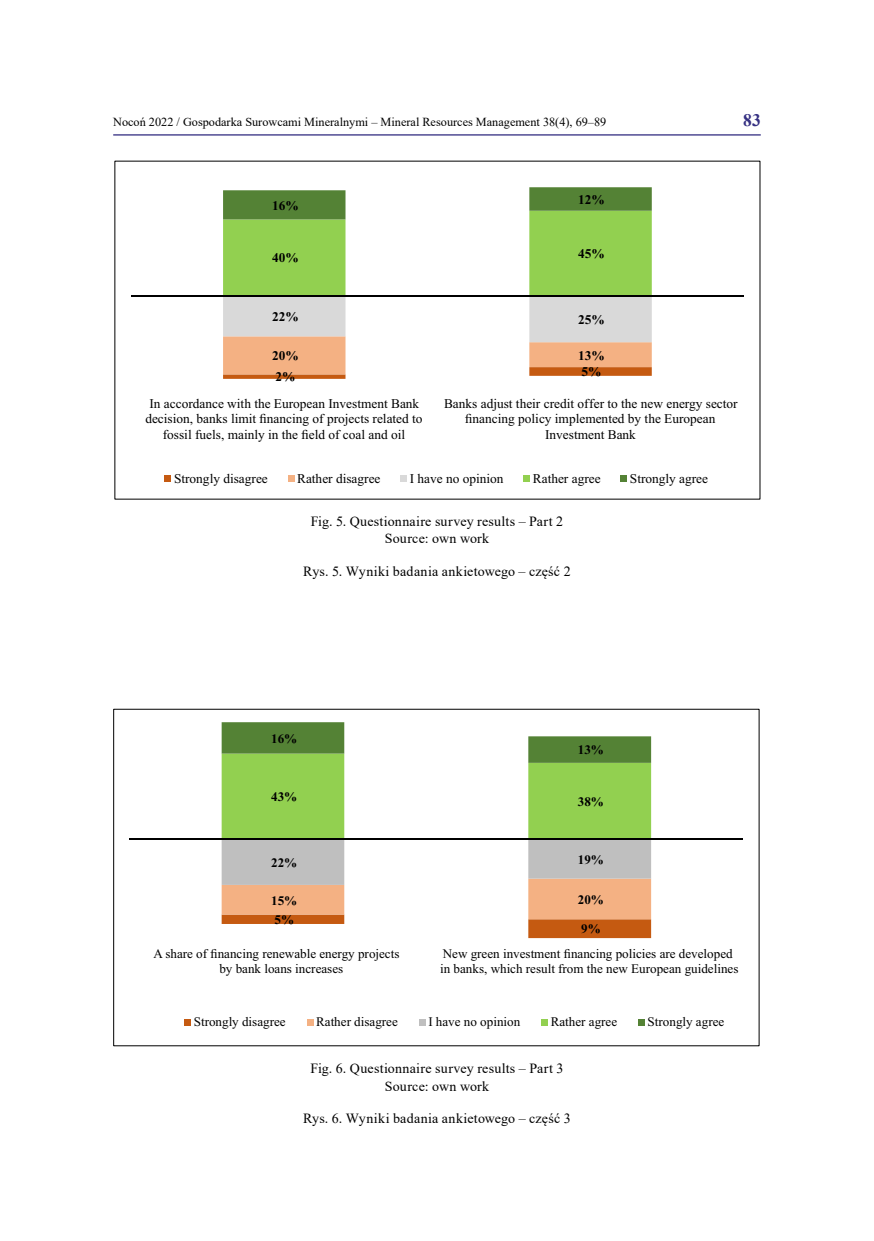
<style>
.page{position:relative;width:874px;height:1241px;background:#fff}
.page>*{position:absolute;margin:0;border:0;box-sizing:border-box;transform-origin:0 0}
.t1{font:700 17.5px "Times New Roman";color:#363183}
.t2{font:14px/17.5px "Times New Roman";letter-spacing:.015em;color:#000;text-align:center}
.t3{font:13.3px/15.2px "Times New Roman";color:#000;text-align:center}
.t4{font:700 13.3px "Times New Roman";color:#000}
.t5{font:13.12px/15px "Times New Roman";color:#000}
.t6{font:700 13.12px "Times New Roman";color:#000}
.t7{font:12.25px "Times New Roman";color:#000}
</style>
<div class="page">
<hr style="left:113px;top:134px;width:647px;height:1px;background:#363183">
<svg style="left:221px;top:722px;width:429px;height:215px"></svg>
<hr style="left:130px;top:838px;width:612px;height:1px;background:#000">
<div style="left:184px;top:1018px;width:7px;height:7px;background:#c55a11"></div>
<div style="left:306px;top:1018px;width:7px;height:7px;background:#f4b183"></div>
<div style="left:419px;top:1018px;width:6px;height:7px;background:#bfbfbf"></div>
<div style="left:541px;top:1018px;width:6px;height:7px;background:#92d050"></div>
<div style="left:638px;top:1018px;width:6px;height:7px;background:#548235"></div>
<svg style="left:223px;top:187px;width:428px;height:192px"></svg>
<hr style="left:131px;top:295px;width:612px;height:1px;background:#000">
<div style="left:164px;top:475px;width:7px;height:7px;background:#c55a11"></div>
<div style="left:287px;top:475px;width:7px;height:7px;background:#f4b183"></div>
<div style="left:400px;top:475px;width:7px;height:7px;background:#d9d9d9"></div>
<div style="left:523px;top:475px;width:6px;height:7px;background:#92d050"></div>
<div style="left:620px;top:475px;width:6px;height:7px;background:#548235"></div>
<p class="t7" style="left:113px;top:113px;width:494px">Nocoń 2022 / Gospodarka Surowcami Mineralnymi – Mineral Resources Management 38(4), 69–89</p>
<h1 class="t1" style="left:742px;top:107px;width:19px">83</h1>
<p class="t4" style="left:272px;top:197px;width:28px">16%</p>
<p class="t4" style="left:578px;top:191px;width:28px">12%</p>
<p class="t4" style="left:272px;top:250px;width:28px">40%</p>
<p class="t4" style="left:578px;top:245px;width:28px">45%</p>
<p class="t4" style="left:272px;top:308px;width:28px">22%</p>
<p class="t4" style="left:578px;top:311px;width:28px">25%</p>
<p class="t4" style="left:272px;top:348px;width:28px">20%</p>
<p class="t4" style="left:578px;top:347px;width:28px">13%</p>
<p class="t4" style="left:275px;top:369px;width:21px">2%</p>
<p class="t4" style="left:581px;top:364px;width:21px">5%</p>
<p class="t3" style="left:145px;top:397px;width:278px">In accordance with the European Investment Bank decision, banks limit financing of projects related to fossil fuels, mainly in the field of coal and oil</p>
<p class="t3" style="left:444px;top:397px;width:295px">Banks adjust their credit offer to the new energy sector financing policy implemented by the European<br>Investment Bank</p>
<p class="t3" style="left:174px;top:472px;width:95px">Strongly disagree</p>
<p class="t3" style="left:297px;top:472px;width:85px">Rather disagree</p>
<p class="t3" style="left:409px;top:472px;width:95px">I have no opinion</p>
<p class="t3" style="left:532px;top:472px;width:69px">Rather agree</p>
<p class="t3" style="left:629px;top:472px;width:80px">Strongly agree</p>
<p class="t2" style="left:310px;top:512px;width:254px">Fig. 5. Questionnaire survey results – Part 2<br>Source: own work</p>
<p class="t2" style="left:303px;top:562px;width:269px">Rys. 5. Wyniki badania ankietowego – część 2</p>
<p class="t6" style="left:271px;top:730px;width:28px">16%</p>
<p class="t6" style="left:271px;top:789px;width:28px">43%</p>
<p class="t6" style="left:577px;top:742px;width:28px">13%</p>
<p class="t6" style="left:577px;top:793px;width:28px">38%</p>
<p class="t6" style="left:271px;top:854px;width:28px">22%</p>
<p class="t6" style="left:577px;top:851px;width:28px">19%</p>
<p class="t6" style="left:271px;top:892px;width:28px">15%</p>
<p class="t6" style="left:577px;top:891px;width:28px">20%</p>
<p class="t6" style="left:274px;top:911px;width:21px">5%</p>
<p class="t6" style="left:581px;top:921px;width:21px">9%</p>
<p class="t5" style="left:219px;top:946px;width:181px;text-indent:-66px">A share of financing renewable energy projects by bank loans increases</p>
<p class="t5" style="left:440px;top:946px;width:299px">New green investment financing policies are developed in banks, which result from the new European guidelines</p>
<p class="t5" style="left:194px;top:1015px;width:93px">Strongly disagree</p>
<p class="t5" style="left:316px;top:1015px;width:83px">Rather disagree</p>
<p class="t5" style="left:428px;top:1015px;width:93px">I have no opinion</p>
<p class="t5" style="left:550px;top:1015px;width:68px">Rather agree</p>
<p class="t5" style="left:647px;top:1015px;width:78px">Strongly agree</p>
<p class="t2" style="left:310px;top:1059px;width:254px">Fig. 6. Questionnaire survey results – Part 3<br>Source: own work</p>
<p class="t2" style="left:303px;top:1109px;width:269px">Rys. 6. Wyniki badania ankietowego – część 3</p>
</div>
